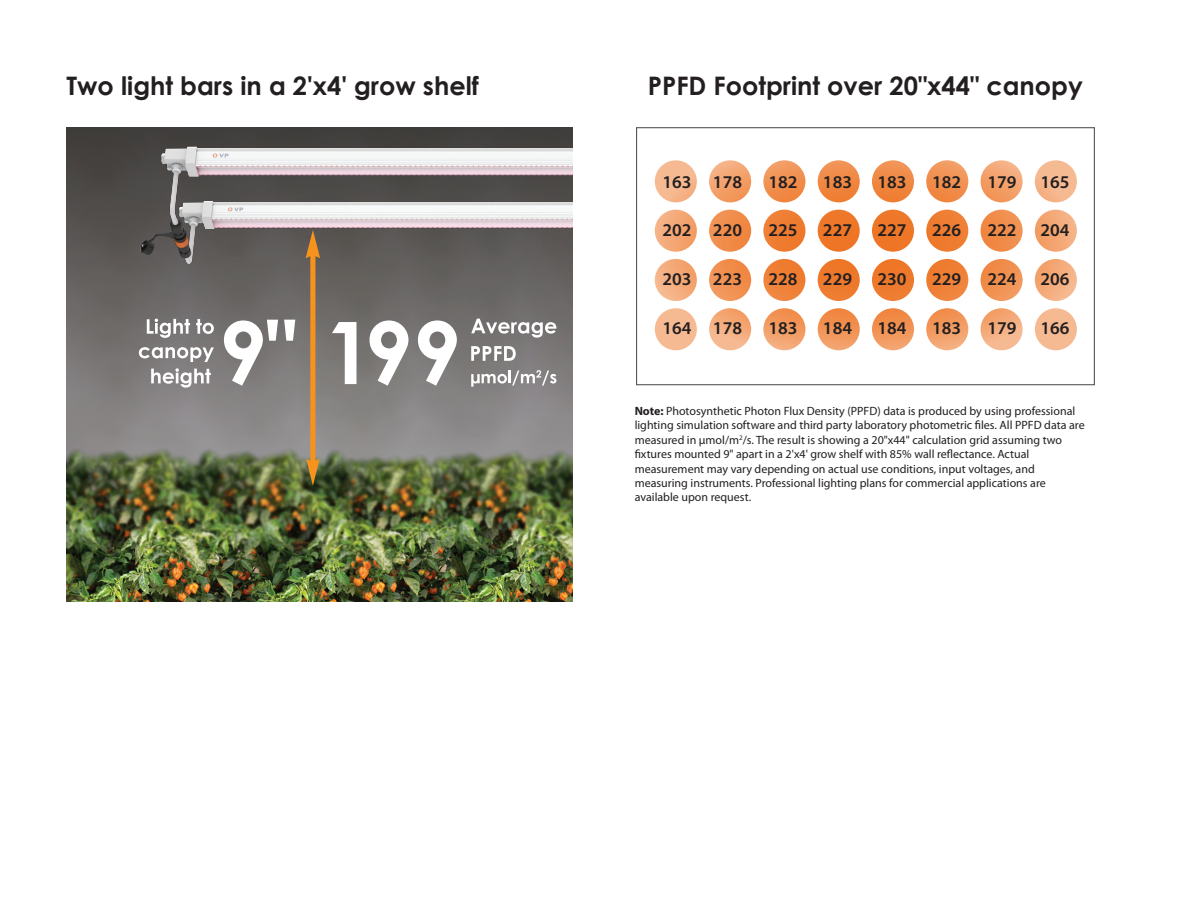
<style>
.page{position:relative;width:1188px;height:918px;background:#fff}
.page>*{position:absolute;margin:0;border:0;box-sizing:border-box;transform-origin:0 0}
.t1{font:700 86.4px "Century Gothic";color:#fff}
.t2{font:700 25.5px "Century Gothic";color:#231f20}
.t3{font:600 18px "Myriad Pro";color:#231f20}
.t4{font:12px/14.4px "Myriad Pro";color:#231f20}
.s1{font-weight:700}
</style>
<div class="page">
<img style="left:67px;top:128px;width:505px;height:474px">
<div style="left:636px;top:127px;width:459px;height:258px;border:1px solid #57585a"></div>
<svg style="left:306px;top:273px;width:14px;height:213px;background:#a78152"></svg>
<svg style="left:147px;top:319px;width:43px;height:19px"></svg>
<svg style="left:196px;top:319px;width:18px;height:15px"></svg>
<svg style="left:139px;top:347px;width:75px;height:15px"></svg>
<svg style="left:151px;top:368px;width:60px;height:20px"></svg>
<svg style="left:224px;top:320px;width:71px;height:66px"></svg>
<svg style="left:471px;top:319px;width:85px;height:19px"></svg>
<svg style="left:471px;top:346px;width:45px;height:15px"></svg>
<svg style="left:471px;top:370px;width:85px;height:17px"></svg>
<svg style="left:654px;top:160px;width:423px;height:191px"></svg>
<img style="left:133px;top:145px;width:439px;height:128px">
<h2 class="t2" style="left:67px;top:67px;width:414px">Two light bars in a 2'x4' grow shelf</h2>
<h2 class="t2" style="left:648px;top:67px;width:437px">PPFD Footprint over 20"x44" canopy</h2>
<h1 class="t1" style="left:325px;top:287px;width:138px">199</h1>
<h3 class="t3" style="left:662px;top:170px;width:81px">163 178</h3>
<h3 class="t3" style="left:768px;top:170px;width:31px">182</h3>
<h3 class="t3" style="left:823px;top:170px;width:31px">183</h3>
<h3 class="t3" style="left:878px;top:170px;width:31px">183</h3>
<h3 class="t3" style="left:932px;top:170px;width:31px">182</h3>
<h3 class="t3" style="left:988px;top:170px;width:31px">179</h3>
<h3 class="t3" style="left:1040px;top:170px;width:31px">165</h3>
<h3 class="t3" style="left:662px;top:219px;width:81px">202 220</h3>
<h3 class="t3" style="left:768px;top:219px;width:31px">225</h3>
<h3 class="t3" style="left:823px;top:219px;width:31px">227</h3>
<h3 class="t3" style="left:878px;top:219px;width:31px">227</h3>
<h3 class="t3" style="left:932px;top:219px;width:31px">226</h3>
<h3 class="t3" style="left:988px;top:219px;width:31px">222</h3>
<h3 class="t3" style="left:1040px;top:219px;width:31px">204</h3>
<h3 class="t3" style="left:662px;top:268px;width:81px">203 223</h3>
<h3 class="t3" style="left:768px;top:268px;width:31px">228</h3>
<h3 class="t3" style="left:823px;top:268px;width:31px">229</h3>
<h3 class="t3" style="left:878px;top:268px;width:31px">230</h3>
<h3 class="t3" style="left:932px;top:268px;width:31px">229</h3>
<h3 class="t3" style="left:988px;top:268px;width:31px">224</h3>
<h3 class="t3" style="left:1040px;top:268px;width:31px">206</h3>
<h3 class="t3" style="left:662px;top:316px;width:81px">164 178</h3>
<h3 class="t3" style="left:768px;top:316px;width:31px">183</h3>
<h3 class="t3" style="left:823px;top:316px;width:31px">184</h3>
<h3 class="t3" style="left:878px;top:316px;width:31px">184</h3>
<h3 class="t3" style="left:932px;top:316px;width:31px">183</h3>
<h3 class="t3" style="left:988px;top:316px;width:31px">179</h3>
<h3 class="t3" style="left:1040px;top:316px;width:31px">166</h3>
<p class="t4" style="left:635px;top:404px;width:452px"><span class="s1">Note:</span> Photosynthetic Photon Flux Density (PPFD) data is produced by using professional lighting simulation software and third party laboratory photometric files. All PPFD data are measured in µmol/m<sup>2</sup>/s. The result is showing a 20"x44" calculation grid assuming two fixtures mounted 9" apart in a 2'x4' grow shelf with 85% wall reflectance. Actual measurement may vary depending on actual use conditions, input voltages, and measuring instruments. Professional lighting plans for commercial applications are available upon request.</p>
</div>
